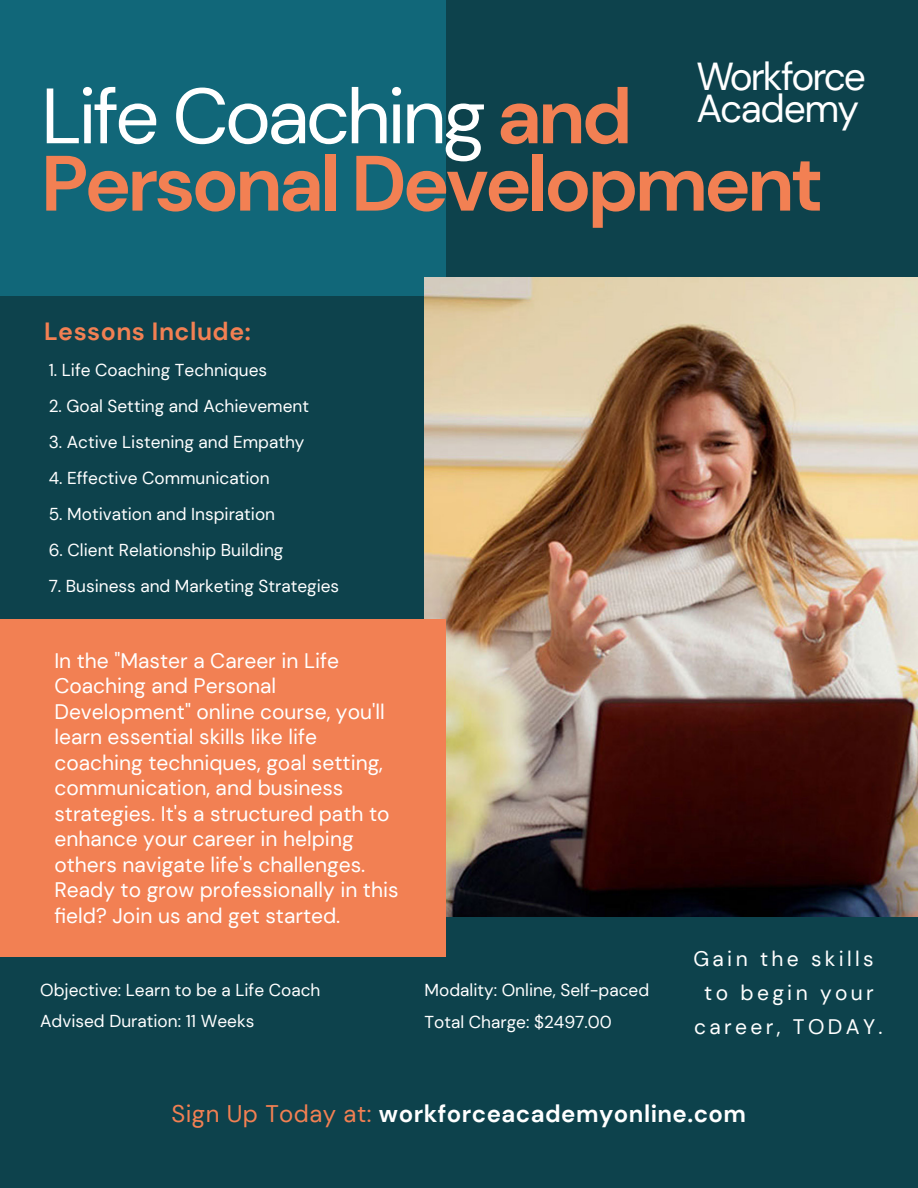
<style>
.page{position:relative;width:918px;height:1188px;background:#0d424c}
.page>*{position:absolute;margin:0;border:0;box-sizing:border-box;transform-origin:0 0}
.t1{font:700 78.3px/67.3px "DM Sans";letter-spacing:-.05em;color:#f28053}
.t2{font:39px/32.1px "DM Sans";letter-spacing:-.055em;color:#fff}
.t3{font:700 24.9px "DM Sans";letter-spacing:.02em;color:#f28053}
.t4{font:700 24px "DM Sans";letter-spacing:.02em;color:#fff}
.t5{font:21px/25.5px "DM Sans";color:#fff}
.t6{font:21px/34px "DM Sans";letter-spacing:.16em;color:#fff;text-align:center}
.t7{font:17.25px/31.5px "DM Sans";color:#fff}
.s1{font-weight:400;color:#fff}
.s2{font-weight:400;color:#f28053}
</style>
<div class="page">
<div style="left:0;top:0;width:446px;height:296px;background:#116779"></div>
<img style="left:425px;top:277px;width:493px;height:639px">
<div style="left:0;top:620px;width:446px;height:337px;background:#f28053"></div>
<h2 class="t2" style="left:697px;top:61px;width:171px">Workforce<br>Academy</h2>
<h1 class="t1" style="left:41px;top:82px;width:784px"><span class="s1">Life Coaching</span> and<br>Personal Development</h1>
<p class="t3" style="left:44px;top:315px;width:208px">Lessons Include:</p>
<p class="t7" style="left:49px;top:354px;width:220px">1. Life Coaching Techniques</p>
<p class="t7" style="left:49px;top:390px;width:262px">2. Goal Setting and Achievement</p>
<p class="t7" style="left:49px;top:426px;width:257px">3. Active Listening and Empathy</p>
<p class="t7" style="left:49px;top:462px;width:222px">4. Effective Communication</p>
<p class="t7" style="left:49px;top:498px;width:228px">5. Motivation and Inspiration</p>
<p class="t7" style="left:49px;top:534px;width:236px">6. Client Relationship Building</p>
<p class="t7" style="left:49px;top:570px;width:292px">7. Business and Marketing Strategies</p>
<p class="t5" style="left:54px;top:648px;width:346px">In the "Master a Career in Life<br>Coaching and Personal<br>Development" online course, you'll learn essential skills like life coaching techniques, goal setting, communication, and business strategies. It's a structured path to enhance your career in helping others navigate life's challenges.<br>Ready to grow professionally in this field? Join us and get started.</p>
<p class="t7" style="left:40px;top:974px;width:282px">Objective: Learn to be a Life Coach<br>Advised Duration: 11 Weeks</p>
<p class="t7" style="left:425px;top:974px;width:226px">Modality: Online, Self-paced<br>Total Charge: $2497.00</p>
<p class="t6" style="left:693px;top:941px;width:191px">Gain the skills to begin your career, TODAY.</p>
<p class="t4" style="left:171px;top:1099px;width:576px"><span class="s2">Sign Up Today at:</span> workforceacademyonline.com</p>
</div>
